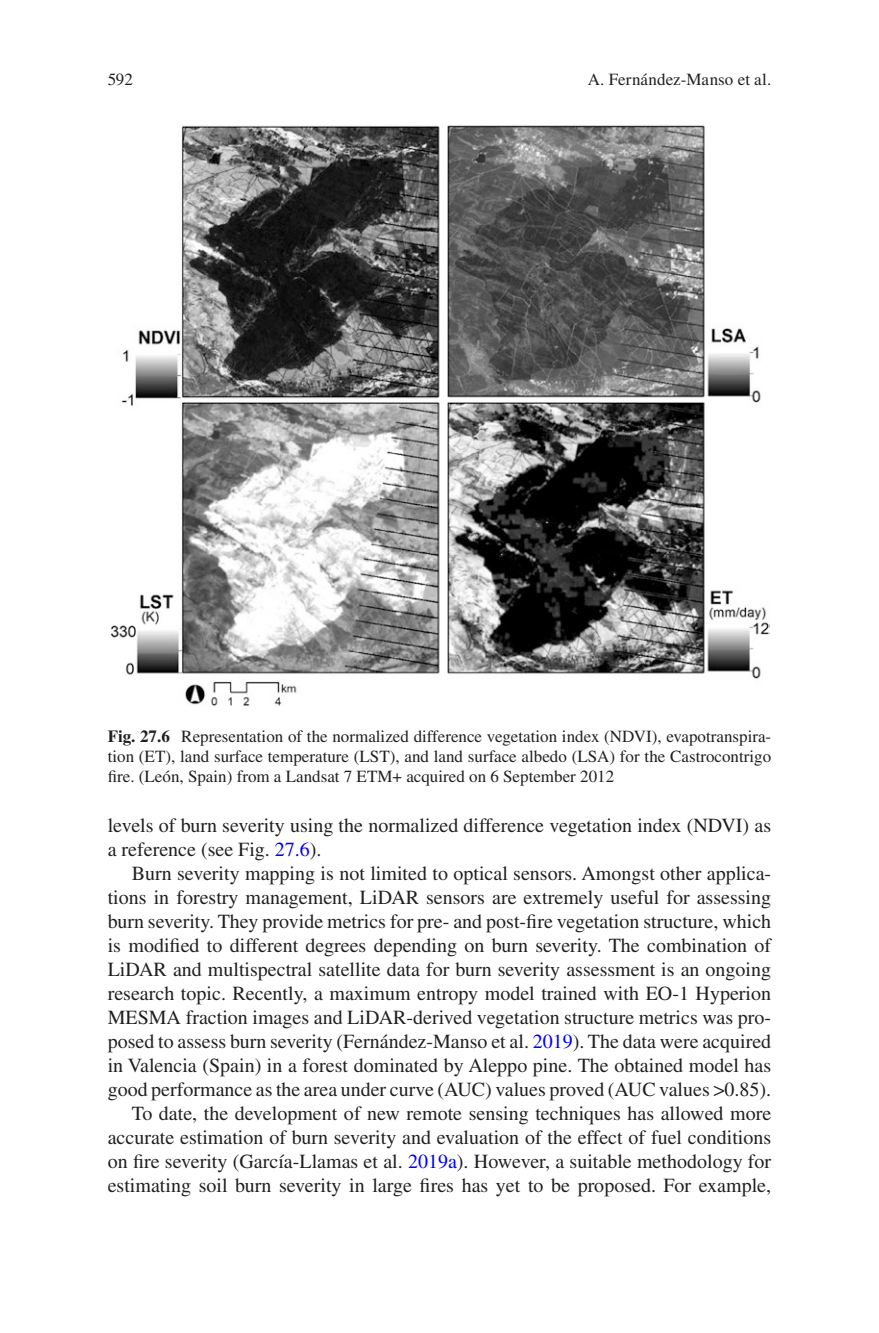
<style>
.page{position:relative;width:879px;height:1333px;background:#fff}
.page>*{position:absolute;margin:0;border:0;box-sizing:border-box;transform-origin:0 0}
.t1{font:20px/24px "Times LT Std";color:#231f20}
.t2{font:17px/20px "Times LT Std";color:#231f20;text-align:justify}
.t3{font:17px "Times LT Std Roman 2";letter-spacing:.005em;color:#231f20}
.s1{font-weight:700}
.s2{color:#0000fa}
</style>
<div class="page">
<img style="left:110px;top:125px;width:659px;height:581px">
<p class="t2" style="left:108px;top:69px;width:27px">592</p>
<p class="t3" style="left:588px;top:70px;width:185px">A. Fernández-Manso et al.</p>
<p class="t2" style="left:108px;top:726px;width:665px"><span class="s1">Fig. 27.6</span> Representation of the normalized difference vegetation index (NDVI), evapotranspira&shy;tion (ET), land surface temperature (LST), and land surface albedo (LSA) for the Castrocontrigo fire. (León, Spain) from a Landsat 7 ETM+ acquired on 6 September 2012</p>
<p class="t1" style="left:108px;top:812px;width:665px">levels of burn severity using the normalized difference vegetation index (NDVI) as a reference (see Fig. <span class="s2">27.6</span>).</p>
<p class="t1" style="left:108px;top:860px;width:665px;text-align:right">Burn severity mapping is not limited to optical sensors. Amongst other applica&shy;tions in forestry management, LiDAR sensors are extremely useful for assessing burn severity. They provide metrics for pre- and post-fire vegetation structure, which is modified to different degrees depending on burn severity. The combination of LiDAR and multispectral satellite data for burn severity assessment is an ongoing research topic. Recently, a maximum entropy model trained with EO-1 Hyperion MESMA fraction images and LiDAR-derived vegetation structure metrics was pro&shy;posed to assess burn severity (Fernández-Manso et al. <span class="s2">2019</span>). The data were acquired in Valencia (Spain) in a forest dominated by Aleppo pine. The obtained model has good performance as the area under curve (AUC) values proved (AUC values &gt;0.85).<br>To date, the development of new remote sensing techniques has allowed more accurate estimation of burn severity and evaluation of the effect of fuel conditions on fire severity (García-Llamas et al. <span class="s2">2019a</span>). However, a suitable methodology for estimating soil burn severity in large fires has yet to be proposed. For example,</p>
</div>
